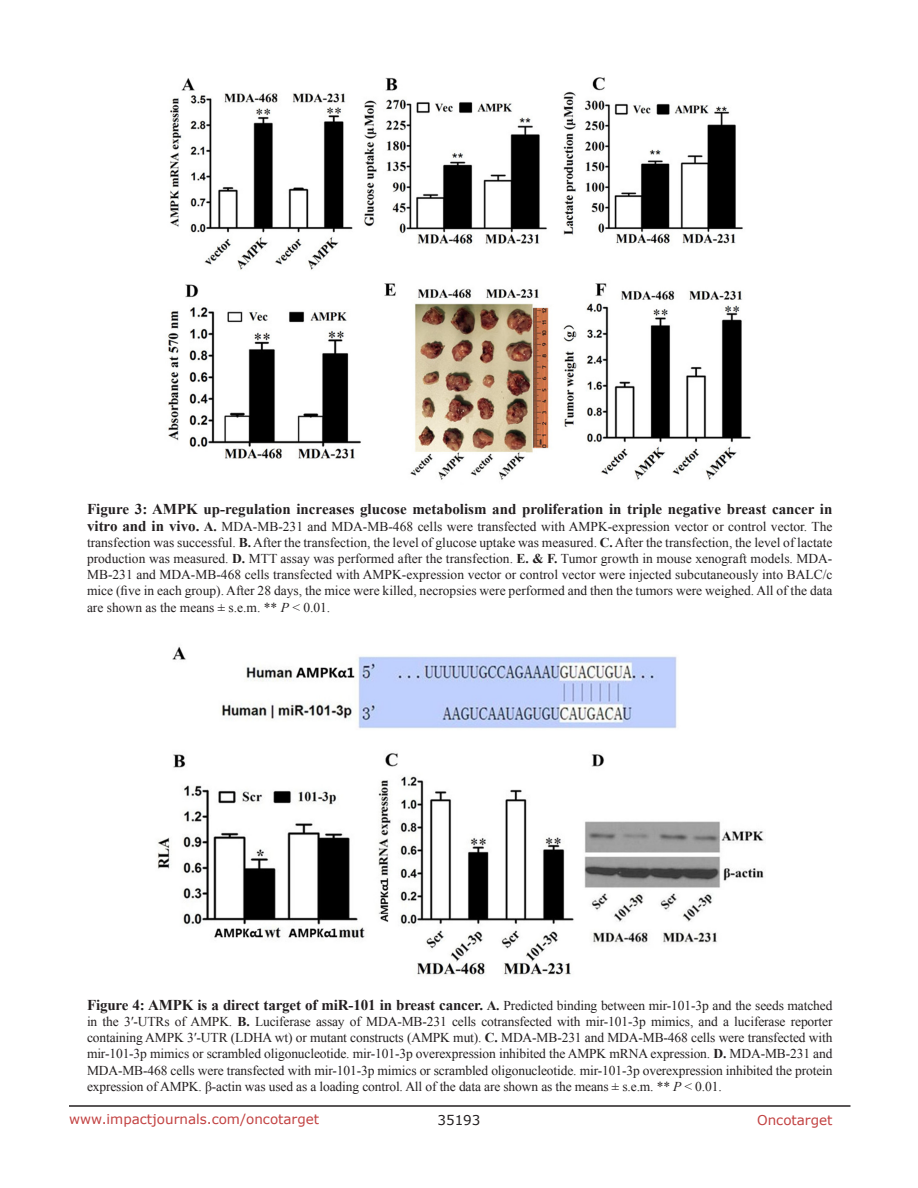
<style>
.page{position:relative;width:918px;height:1188px;background:#fff}
.page>*{position:absolute;margin:0;border:0;box-sizing:border-box;transform-origin:0 0}
.t1{font:700 15px "Times New Roman";color:#231f20}
.t2{font:13.5px/16.2px "Times New Roman";letter-spacing:-.005em;color:#231f20;text-align:justify}
.t3{font:13.5px "Verdana";color:#c24141}
.t4{font:13.5px "Verdana";color:#231f20}
.s1{font-weight:700;font-size:15px}
.s2{font-weight:700}
.s3{font-style:italic}
.s4{font-size:13.5px}
.s5{font-weight:400;font-size:13.5px}
</style>
<div class="page">
<hr style="left:69px;top:1105px;width:781px;height:2px;background:#231f20">
<img style="left:168px;top:77px;width:583px;height:403px">
<img style="left:157px;top:646px;width:607px;height:330px">
<p class="t1" style="left:87px;top:499px;width:747px">Figure 3: AMPK up-regulation increases glucose metabolism and proliferation in triple negative breast cancer in</p>
<p class="t2" style="left:87px;top:518px;width:747px"><span class="s1">vitro and in vivo.</span> <span class="s2">A.</span> MDA-MB-231 and MDA-MB-468 cells were transfected with AMPK-expression vector or control vector. The transfection was successful. <span class="s2">B.</span> After the transfection, the level of glucose uptake was measured. <span class="s2">C.</span> After the transfection, the level of lactate production was measured. <span class="s2">D.</span> MTT assay was performed after the transfection. <span class="s2">E. &amp; F.</span> Tumor growth in mouse xenograft models. MDA-MB-231 and MDA-MB-468 cells transfected with AMPK-expression vector or control vector were injected subcutaneously into BALC/c mice (five in each group). After 28 days, the mice were killed, necropsies were performed and then the tumors were weighed. All of the data are shown as the means ± s.e.m. ** <span class="s3">P</span> &lt; 0.01.</p>
<p class="t1" style="left:87px;top:994px;width:747px">Figure 4: AMPK is a direct target of miR-101 in breast cancer. <span class="s4">A.</span> <span class="s5">Predicted binding between mir-101-3p and the seeds matched</span></p>
<p class="t2" style="left:87px;top:1013px;width:747px">in the 3′-UTRs of AMPK. <span class="s2">B.</span> Luciferase assay of MDA-MB-231 cells cotransfected with mir-101-3p mimics, and a luciferase reporter containing AMPK 3′-UTR (LDHA wt) or mutant constructs (AMPK mut). <span class="s2">C.</span> MDA-MB-231 and MDA-MB-468 cells were transfected with mir-101-3p mimics or scrambled oligonucleotide. mir-101-3p overexpression inhibited the AMPK mRNA expression. <span class="s2">D.</span> MDA-MB-231 and MDA-MB-468 cells were transfected with mir-101-3p mimics or scrambled oligonucleotide. mir-101-3p overexpression inhibited the protein expression of AMPK. β-actin was used as a loading control. All of the data are shown as the means ± s.e.m. ** <span class="s3">P</span> &lt; 0.01.</p>
<p class="t3" style="left:69px;top:1110px;width:252px">www.impactjournals.com/oncotarget</p>
<p class="t4" style="left:438px;top:1111px;width:44px">35193</p>
<p class="t3" style="left:757px;top:1111px;width:77px">Oncotarget</p>
</div>
